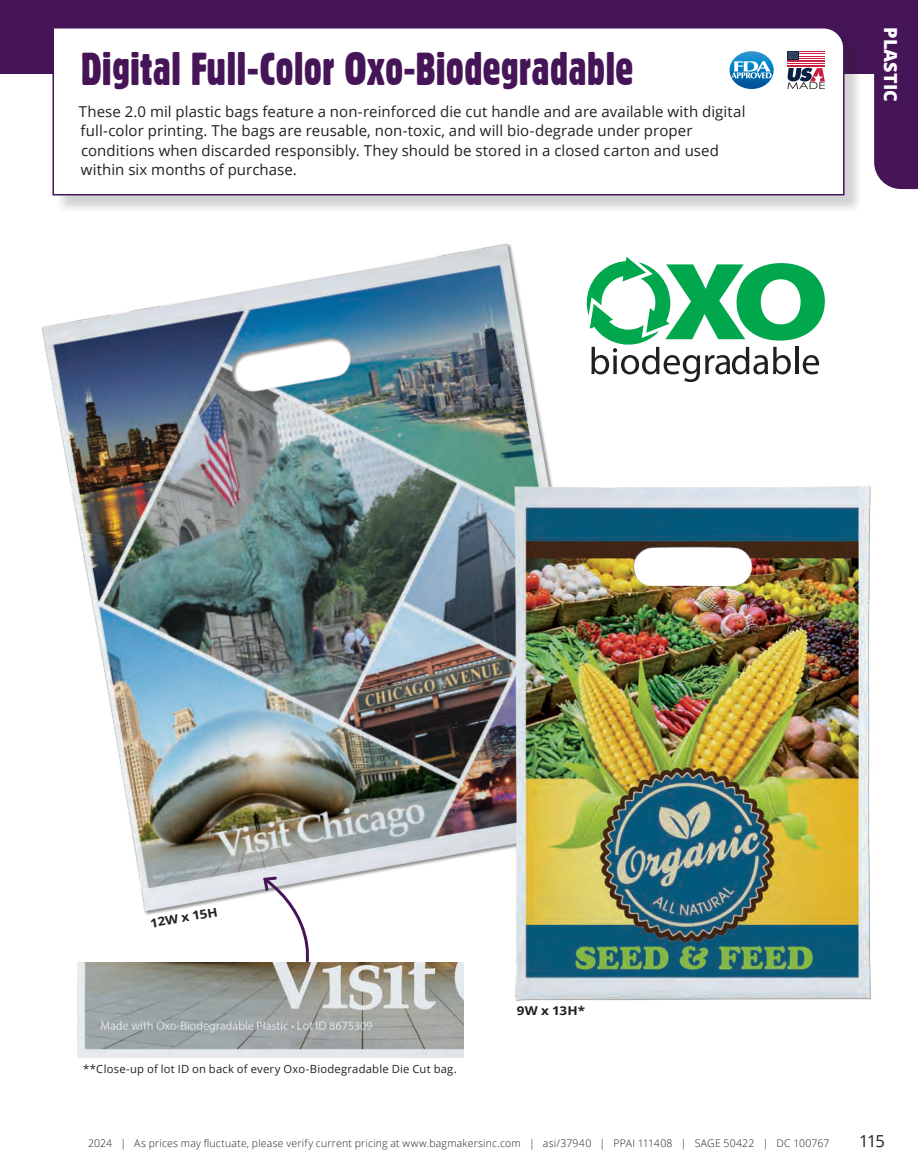
<style>
.page{position:relative;width:918px;height:1175px;background:#fff}
.page>*{position:absolute;margin:0;border:0;box-sizing:border-box;transform-origin:0 0}
.t1{font:45px "Gothic 821 Condensed BT";color:#461558}
.t2{font:800 18px "Open Sans";letter-spacing:.01em;color:#fff}
.t3{font:16.5px "Open Sans";color:#231f20}
.t4{font:15px/19.5px "Open Sans";letter-spacing:.005em;color:#231f20}
.t5{font:700 12.15px "Open Sans";color:#231f20;scale:1.11 1}
.t6{font:11.25px "Open Sans";letter-spacing:.02em;color:#231f20}
.t7{font:300 10.5px "Open Sans";letter-spacing:.02em;color:#231f20}
</style>
<div class="page">
<div style="left:0;top:0;width:918px;height:74px;background:#461558"></div>
<div style="left:874px;top:74px;width:44px;height:115px;background:#461558"></div>
<div style="left:55px;top:29px;width:808px;height:185px;background:#231f20;opacity:.2"></div>
<svg style="left:52px;top:28px;width:793px;height:168px"></svg>
<img style="left:78px;top:962px;width:386px;height:95px">
<img style="left:41px;top:243px;width:586px;height:672px">
<img style="left:490px;top:475px;width:381px;height:526px">
<svg style="left:583px;top:257px;width:242px;height:125px"></svg>
<svg style="left:261px;top:874px;width:53px;height:90px"></svg>
<svg style="left:730px;top:51px;width:44px;height:38px;background:#6dadd5"></svg>
<hr style="left:787px;top:51px;width:38px;height:1px;background:#c81f40">
<hr style="left:787px;top:52px;width:38px;height:2px;background:#fff">
<hr style="left:787px;top:54px;width:38px;height:1px;background:#c81f40">
<hr style="left:787px;top:55px;width:38px;height:1px;background:#fff">
<hr style="left:787px;top:56px;width:38px;height:1px;background:#c81f40">
<hr style="left:787px;top:57px;width:38px;height:1px;background:#fff">
<hr style="left:787px;top:58px;width:38px;height:2px;background:#c81f40">
<hr style="left:787px;top:60px;width:38px;height:1px;background:#fff">
<hr style="left:787px;top:61px;width:38px;height:1px;background:#c81f40">
<hr style="left:787px;top:62px;width:38px;height:1px;background:#fff">
<hr style="left:787px;top:63px;width:38px;height:1px;background:#c81f40">
<hr style="left:787px;top:64px;width:38px;height:2px;background:#fff">
<hr style="left:787px;top:66px;width:38px;height:1px;background:#c81f40">
<svg style="left:787px;top:51px;width:11px;height:9px"></svg>
<svg style="left:788px;top:52px;width:10px;height:7px"></svg>
<svg style="left:787px;top:68px;width:38px;height:21px"></svg>
<h1 class="t1" style="left:81px;top:42px;width:554px">Digital Full-Color Oxo-Biodegradable</h1>
<p class="t4" style="left:79px;top:101px;width:668px">These 2.0 mil plastic bags feature a non-reinforced die cut handle and are available with digital full-color printing. The bags are reusable, non-toxic, and will bio-degrade under proper conditions when discarded responsibly. They should be stored in a closed carton and used within six months of purchase.</p>
<p class="t2" style="left:904px;top:27px;width:76px;rotate:90deg">PLASTIC</p>
<p class="t5" style="left:149px;top:914px;width:63px;rotate:-10deg">12W x 15H</p>
<p class="t6" style="left:83px;top:1061px;width:375px">**Close-up of lot ID on back of every Oxo-Biodegradable Die Cut bag.</p>
<p class="t5" style="left:517px;top:1002px;width:63px">9W x 13H*</p>
<p class="t7" style="left:88px;top:1136px;width:743px">2024 | As prices may fluctuate, please verify current pricing at www.bagmakersinc.com | asi/37940 | PPAI 111408 | SAGE 50422 | DC 100767</p>
<p class="t3" style="left:859px;top:1129px;width:27px">115</p>
</div>
